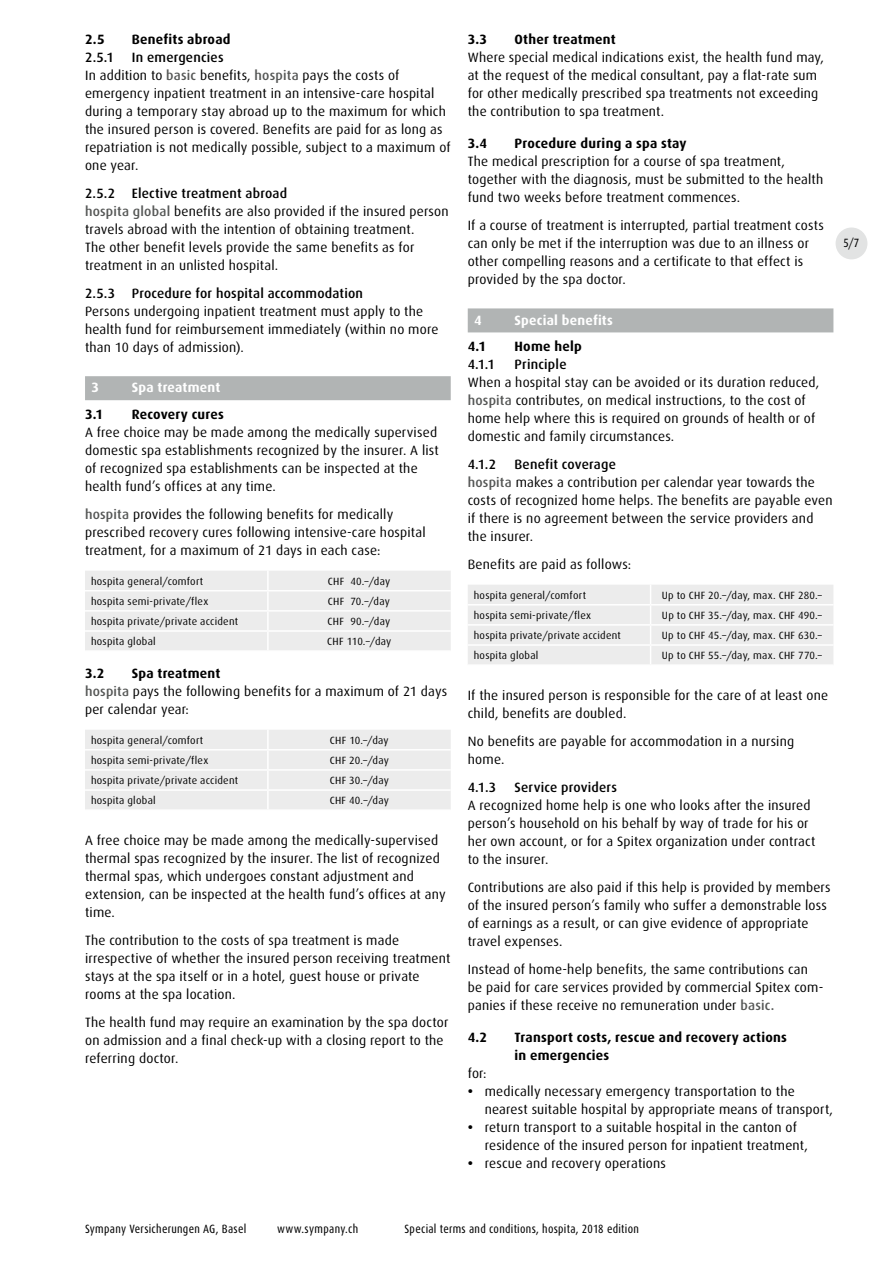
<style>
.page{position:relative;width:893px;height:1263px;background:#fff}
.page>*{position:absolute;margin:0;border:0;box-sizing:border-box;transform-origin:0 0}
.t1{font:13.5px/18px "Dax";letter-spacing:.015em;color:#000}
.t2{font:700 13.5px/18px "Dax";letter-spacing:.02em;color:#000}
.t3{font:500 13.5px "Dax";letter-spacing:.015em;color:#000}
.t4{font:700 13.5px "Dax";letter-spacing:.015em;color:#fff}
.t5{font:12px "Dax Condensed";letter-spacing:.025em;color:#000}
.t6{font:10.5px "Dax";letter-spacing:.025em;color:#000}
.s1{font-weight:500}
.s2{font-weight:500;color:#555756}
.s3{font-weight:700}
</style>
<div class="page">
<div style="left:836px;top:227px;width:31px;height:32px;background:#e2e3e3;border-radius:50%"></div>
<div style="left:85px;top:376px;width:366px;height:24px;background:#b1b4b4"></div>
<svg style="left:85px;top:571px;width:366px;height:79px;background:#ededed"></svg>
<svg style="left:85px;top:730px;width:366px;height:79px;background:#ededed"></svg>
<div style="left:468px;top:308px;width:365px;height:24px;background:#b1b4b4"></div>
<svg style="left:468px;top:585px;width:365px;height:79px;background:#ededed"></svg>
<p class="t2" style="left:85px;top:31px;width:21px">2.5</p>
<p class="t2" style="left:132px;top:31px;width:100px">Benefits abroad</p>
<p class="t3" style="left:85px;top:50px;width:30px">2.5.1</p>
<p class="t1" style="left:85px;top:49px;width:367px;text-indent:47px"><span class="s1">In emergencies<br></span>In addition to <span class="s2">basic</span> benefits, <span class="s2">hospita</span> pays the costs of emergency inpatient treatment in an intensive-care hospital during a temporary stay abroad up to the maximum for which the insured person is covered. Benefits are paid for as long as repatriation is not medically possible, subject to a maximum of one year.</p>
<p class="t1" style="left:85px;top:185px;width:365px"><span class="s1">2.5.2 Elective treatment abroad<br></span><span class="s2">hospita global</span> benefits are also provided if the insured person travels abroad with the intention of obtaining treatment.<br>The other benefit levels provide the same benefits as for treatment in an unlisted hospital.</p>
<p class="t3" style="left:85px;top:286px;width:280px">2.5.3 Procedure for hospital accommodation</p>
<p class="t1" style="left:85px;top:302px;width:355px">Persons undergoing inpatient treatment must apply to the health fund for reimbursement immediately (within no more than 10 days of admission).</p>
<p class="t4" style="left:91px;top:380px;width:9px">3</p>
<p class="t4" style="left:132px;top:380px;width:90px">Spa treatment</p>
<p class="t2" style="left:85px;top:405px;width:20px">3.1</p>
<p class="t2" style="left:132px;top:405px;width:94px">Recovery cures</p>
<p class="t1" style="left:85px;top:423px;width:355px">A free choice may be made among the medically supervised domestic spa establishments recognized by the insurer. A list of recognized spa establishments can be inspected at the health fund’s offices at any time.</p>
<p class="t1" style="left:85px;top:505px;width:342px"><span class="s2">hospita</span> provides the following benefits for medically prescribed recovery cures following intensive-care hospital treatment, for a maximum of 21 days in each case:</p>
<p class="t6" style="left:91px;top:575px;width:114px">hospita general/comfort</p>
<p class="t6" style="left:328px;top:575px;width:64px">CHF 40.–/day</p>
<p class="t6" style="left:91px;top:595px;width:119px">hospita semi-private/flex</p>
<p class="t6" style="left:328px;top:595px;width:64px">CHF 70.–/day</p>
<p class="t6" style="left:91px;top:615px;width:149px">hospita private/private accident</p>
<p class="t6" style="left:327px;top:615px;width:64px">CHF 90.–/day</p>
<p class="t6" style="left:91px;top:636px;width:66px">hospita global</p>
<p class="t6" style="left:327px;top:636px;width:65px">CHF 110.–/day</p>
<p class="t2" style="left:85px;top:664px;width:21px">3.2</p>
<p class="t1" style="left:85px;top:664px;width:364px;text-indent:47px"><span class="s3">Spa treatment<br></span><span class="s2">hospita</span> pays the following benefits for a maximum of 21 days per calendar year:</p>
<p class="t6" style="left:91px;top:734px;width:114px">hospita general/comfort</p>
<p class="t6" style="left:330px;top:734px;width:60px">CHF 10.–/day</p>
<p class="t6" style="left:91px;top:754px;width:119px">hospita semi-private/flex</p>
<p class="t6" style="left:330px;top:754px;width:61px">CHF 20.–/day</p>
<p class="t6" style="left:91px;top:774px;width:149px">hospita private/private accident</p>
<p class="t6" style="left:330px;top:774px;width:61px">CHF 30.–/day</p>
<p class="t6" style="left:91px;top:795px;width:66px">hospita global</p>
<p class="t6" style="left:330px;top:795px;width:61px">CHF 40.–/day</p>
<p class="t1" style="left:85px;top:832px;width:362px">A free choice may be made among the medically-supervised thermal spas recognized by the insurer. The list of recognized thermal spas, which undergoes constant adjustment and extension, can be inspected at the health fund’s offices at any time.</p>
<p class="t1" style="left:85px;top:932px;width:367px">The contribution to the costs of spa treatment is made irrespective of whether the insured person receiving treatment stays at the spa itself or in a hotel, guest house or private rooms at the spa location.</p>
<p class="t1" style="left:85px;top:1013px;width:365px">The health fund may require an examination by the spa doctor on admission and a final check-up with a closing report to the referring doctor.</p>
<p class="t2" style="left:468px;top:31px;width:21px">3.3</p>
<p class="t2" style="left:514px;top:31px;width:103px">Other treatment</p>
<p class="t1" style="left:468px;top:49px;width:358px">Where special medical indications exist, the health fund may, at the request of the medical consultant, pay a flat-rate sum for other medically prescribed spa treatments not exceeding the contribution to spa treatment.</p>
<p class="t2" style="left:468px;top:135px;width:21px">3.4</p>
<p class="t2" style="left:514px;top:135px;width:174px">Procedure during a spa stay</p>
<p class="t1" style="left:468px;top:153px;width:357px">The medical prescription for a course of spa treatment, together with the diagnosis, must be submitted to the health fund two weeks before treatment commences.</p>
<p class="t1" style="left:468px;top:217px;width:358px">If a course of treatment is interrupted, partial treatment costs can only be met if the interruption was due to an illness or other compelling reasons and a certificate to that effect is provided by the spa doctor.</p>
<p class="t4" style="left:474px;top:312px;width:9px">4</p>
<p class="t4" style="left:514px;top:312px;width:100px">Special benefits</p>
<p class="t2" style="left:468px;top:338px;width:20px">4.1</p>
<p class="t2" style="left:514px;top:338px;width:69px">Home help</p>
<p class="t3" style="left:468px;top:357px;width:29px">4.1.1</p>
<p class="t3" style="left:514px;top:357px;width:54px">Principle</p>
<p class="t1" style="left:468px;top:374px;width:353px">When a hospital stay can be avoided or its duration reduced, <span class="s2">hospita</span> contributes, on medical instructions, to the cost of home help where this is required on grounds of health or of domestic and family circumstances.</p>
<p class="t3" style="left:468px;top:457px;width:30px">4.1.2</p>
<p class="t1" style="left:468px;top:455px;width:366px;text-indent:47px"><span class="s1">Benefit coverage<br></span><span class="s2">hospita</span> makes a contribution per calendar year towards the costs of recognized home helps. The benefits are payable even if there is no agreement between the service providers and the insurer.</p>
<p class="t1" style="left:468px;top:555px;width:165px">Benefits are paid as follows:</p>
<p class="t6" style="left:474px;top:589px;width:114px">hospita general/comfort</p>
<p class="t6" style="left:662px;top:589px;width:162px">Up to CHF 20.–/day, max. CHF 280.–</p>
<p class="t6" style="left:474px;top:609px;width:119px">hospita semi-private/flex</p>
<p class="t6" style="left:662px;top:609px;width:162px">Up to CHF 35.–/day, max. CHF 490.–</p>
<p class="t6" style="left:474px;top:629px;width:149px">hospita private/private accident</p>
<p class="t6" style="left:662px;top:629px;width:162px">Up to CHF 45.–/day, max. CHF 630.–</p>
<p class="t6" style="left:474px;top:650px;width:66px">hospita global</p>
<p class="t6" style="left:662px;top:650px;width:162px">Up to CHF 55.–/day, max. CHF 770.–</p>
<p class="t1" style="left:468px;top:687px;width:362px">If the insured person is responsible for the care of at least one child, benefits are doubled.</p>
<p class="t1" style="left:468px;top:733px;width:328px">No benefits are payable for accommodation in a nursing home.</p>
<p class="t3" style="left:468px;top:780px;width:30px">4.1.3</p>
<p class="t3" style="left:514px;top:780px;width:104px">Service providers</p>
<p class="t1" style="left:468px;top:796px;width:349px">A recognized home help is one who looks after the insured person’s household on his behalf by way of trade for his or her own account, or for a Spitex organization under contract to the insurer.</p>
<p class="t1" style="left:468px;top:878px;width:364px">Contributions are also paid if this help is provided by members of the insured person’s family who suffer a demonstrable loss of earnings as a result, or can give evidence of appropriate travel expenses.</p>
<p class="t1" style="left:468px;top:960px;width:357px">Instead of home-help benefits, the same contributions can be paid for care services provided by commercial Spitex com&shy;panies if these receive no remuneration under <span class="s2">basic.</span></p>
<p class="t2" style="left:468px;top:1028px;width:21px">4.2</p>
<p class="t2" style="left:514px;top:1028px;width:274px">Transport costs, rescue and recovery actions in emergencies</p>
<p class="t1" style="left:468px;top:1064px;width:20px">for:</p>
<p class="t1" style="left:485px;top:1082px;width:350px;text-indent:-17px"><span class="s3">•</span> medically necessary emergency transportation to the nearest suitable hospital by appropriate means of transport,</p>
<p class="t1" style="left:485px;top:1118px;width:325px;text-indent:-17px"><span class="s3">•</span> return transport to a suitable hospital in the canton of residence of the insured person for inpatient treatment,</p>
<p class="t1" style="left:468px;top:1154px;width:200px"><span class="s3">•</span> rescue and recovery operations</p>
<p class="t5" style="left:843px;top:237px;width:17px">5/7</p>
<p class="t5" style="left:85px;top:1222px;width:163px">Sympany Versicherungen AG, Basel</p>
<p class="t5" style="left:277px;top:1222px;width:83px">www.sympany.ch</p>
<p class="t5" style="left:405px;top:1222px;width:236px">Special terms and conditions, hospita, 2018 edition</p>
</div>
